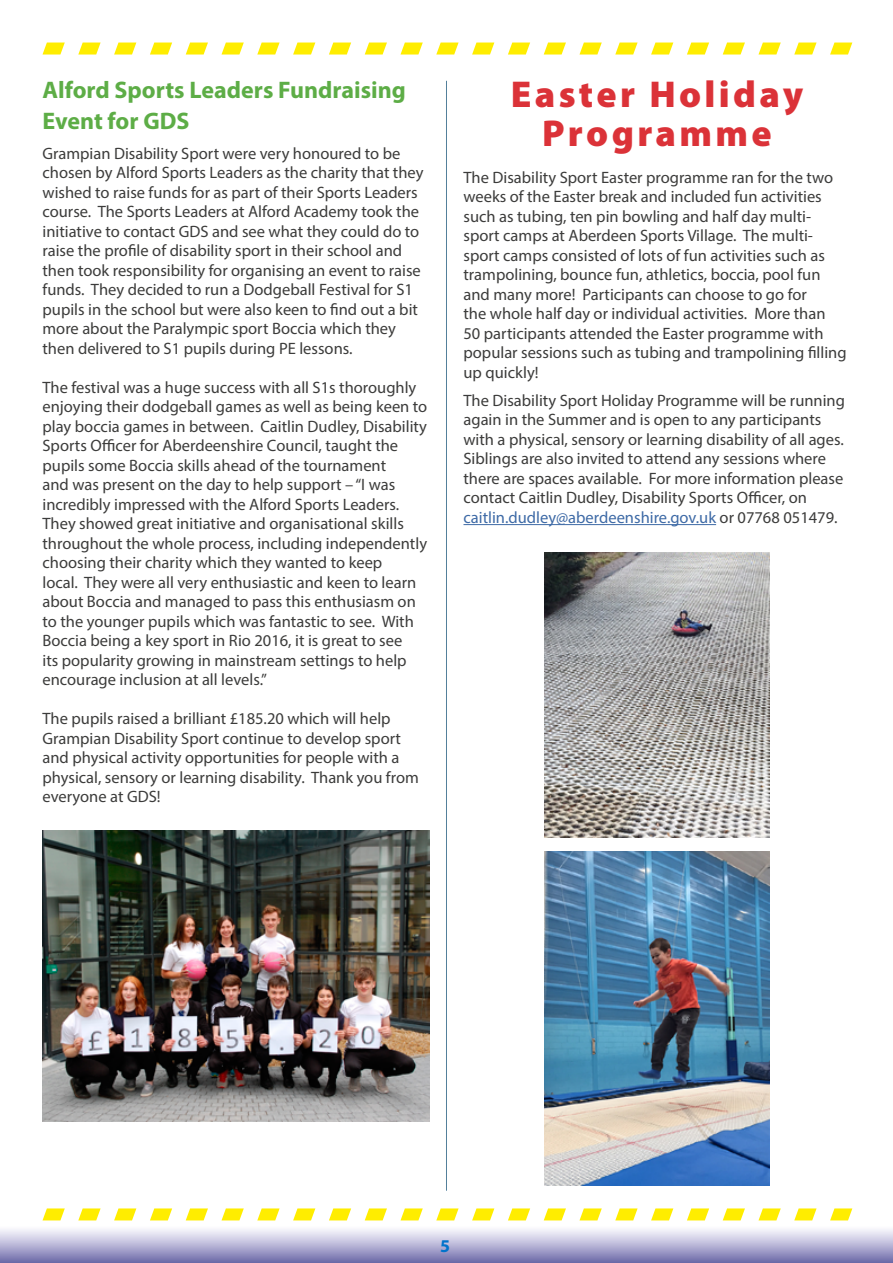
<style>
.page{position:relative;width:893px;height:1263px;background:#fff}
.page>*{position:absolute;margin:0;border:0;box-sizing:border-box;transform-origin:0 0}
.t1{font:900 37.5px/39px "Myriad Pro";letter-spacing:.09em;color:#db3238;text-align:center}
.t2{font:700 24px/31.5px "Myriad Pro";color:#5dad46}
.t3{font:700 18px "Myriad Pro";color:#0073cb}
.t4{font:16.5px/19.5px "Myriad Pro";color:#3c3c3b}
.s1{color:#3e6aa6}
</style>
<div class="page">
<div style="left:0;top:1225px;width:893px;height:38px;background:linear-gradient(to bottom,#fff,#736fad)"></div>
<svg style="left:45px;top:1208px;width:805px;height:12px"></svg>
<svg style="left:45px;top:43px;width:805px;height:12px"></svg>
<hr style="left:463px;top:524px;width:253px;height:1px;background:#3e6aa6">
<img style="left:43px;top:831px;width:386px;height:290px">
<hr style="left:446px;top:81px;width:1px;height:1110px;background:#53809b">
<img style="left:545px;top:552px;width:224px;height:285px">
<img style="left:545px;top:851px;width:224px;height:334px">
<h2 class="t2" style="left:43px;top:73px;width:365px">Alford Sports Leaders Fundraising<br>Event for GDS</h2>
<p class="t4" style="left:43px;top:143px;width:383px">Grampian Disability Sport were very honoured to be chosen by Alford Sports Leaders as the charity that they wished to raise funds for as part of their Sports Leaders course. The Sports Leaders at Alford Academy took the initiative to contact GDS and see what they could do to raise the profile of disability sport in their school and then took responsibility for organising an event to raise funds. They decided to run a Dodgeball Festival for S1 pupils in the school but were also keen to find out a bit more about the Paralympic sport Boccia which they then delivered to S1 pupils during PE lessons.</p>
<p class="t4" style="left:43px;top:377px;width:386px">The festival was a huge success with all S1s thoroughly enjoying their dodgeball games as well as being keen to play boccia games in between. Caitlin Dudley, Disability Sports Officer for Aberdeenshire Council, taught the pupils some Boccia skills ahead of the tournament<br>and was present on the day to help support – “I was incredibly impressed with the Alford Sports Leaders.<br>They showed great initiative and organisational skills throughout the whole process, including independently choosing their charity which they wanted to keep<br>local. They were all very enthusiastic and keen to learn about Boccia and managed to pass this enthusiasm on to the younger pupils which was fantastic to see. With Boccia being a key sport in Rio 2016, it is great to see<br>its popularity growing in mainstream settings to help encourage inclusion at all levels.”</p>
<p class="t4" style="left:43px;top:709px;width:378px">The pupils raised a brilliant £185.20 which will help Grampian Disability Sport continue to develop sport and physical activity opportunities for people with a physical, sensory or learning disability. Thank you from everyone at GDS!</p>
<h1 class="t1" style="left:511px;top:74px;width:294px">Easter Holiday<br>Programme</h1>
<p class="t4" style="left:463px;top:167px;width:385px">The Disability Sport Easter programme ran for the two weeks of the Easter break and included fun activities such as tubing, ten pin bowling and half day multi&shy;sport camps at Aberdeen Sports Village. The multi&shy;sport camps consisted of lots of fun activities such as trampolining, bounce fun, athletics, boccia, pool fun and many more! Participants can choose to go for<br>the whole half day or individual activities. More than<br>50 participants attended the Easter programme with popular sessions such as tubing and trampolining filling up quickly!</p>
<p class="t4" style="left:463px;top:390px;width:383px">The Disability Sport Holiday Programme will be running again in the Summer and is open to any participants with a physical, sensory or learning disability of all ages.<br>Siblings are also invited to attend any sessions where there are spaces available. For more information please contact Caitlin Dudley, Disability Sports Officer, on <span class="s1">caitlin.dudley@aberdeenshire.gov.uk</span> or 07768 051479.</p>
<p class="t3" style="left:440px;top:1234px;width:11px">5</p>
</div>
